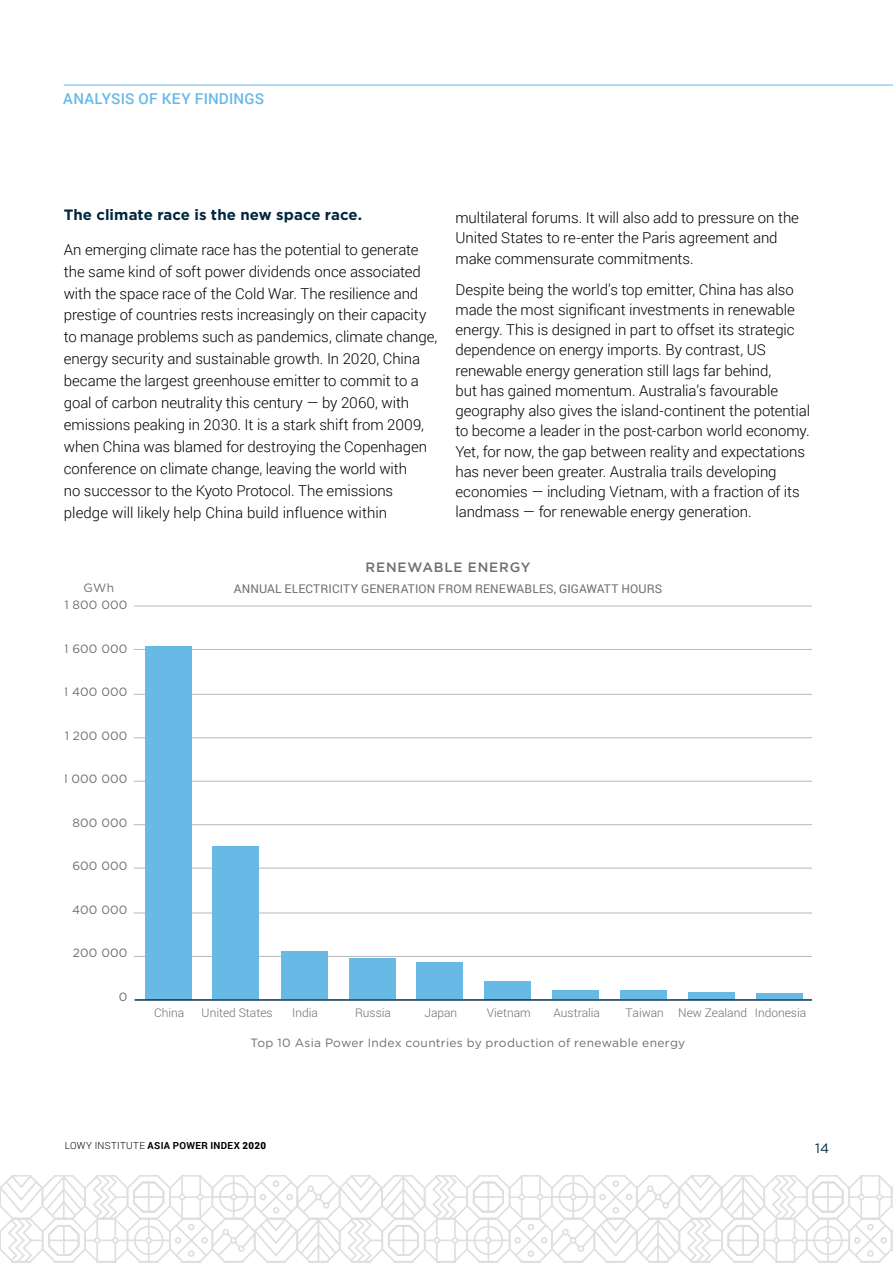
<style>
.page{position:relative;width:893px;height:1263px;background:#fff}
.page>*{position:absolute;margin:0;border:0;box-sizing:border-box;transform-origin:0 0}
.Body{font:300 15px/20.2px "Roboto";letter-spacing:-.005em;color:#000}
.Body-2{font:700 15px "Gotham";letter-spacing:.005em;color:#00263d}
.t1{font:500 15px "Roboto";letter-spacing:.015em;color:#63b8e8}
.Body-3{font:500 13.5px "Gotham";letter-spacing:.065em;color:#6d6e71}
.t2{font:13.5px "Gotham";color:#00263d}
.t3{font:12px "Gotham";letter-spacing:.01em;color:#6d6e71}
.t4{font:300 12px "Roboto";color:#6d6e71}
.Body-4{font:12px "Roboto";letter-spacing:.01em;color:#6d6e71}
.t5{font:700 9.75px "Roboto";letter-spacing:.035em;color:#000}
.s1{font-weight:300}
.s2{font-weight:900}
</style>
<div class="page">
<svg style="left:0;top:1175px;width:893px;height:88px"></svg>
<hr style="left:64px;top:85px;width:829px;height:1px;background:#63b8e8">
<hr style="left:134px;top:956px;width:678px;height:1px;background:#b8b9b9">
<hr style="left:134px;top:913px;width:678px;height:1px;background:#b8b9b9">
<hr style="left:134px;top:868px;width:678px;height:1px;background:#b8b9b9">
<hr style="left:134px;top:824px;width:678px;height:1px;background:#b8b9b9">
<hr style="left:134px;top:781px;width:678px;height:1px;background:#b8b9b9">
<hr style="left:134px;top:737px;width:678px;height:1px;background:#b8b9b9">
<hr style="left:134px;top:694px;width:678px;height:1px;background:#b8b9b9">
<hr style="left:134px;top:649px;width:678px;height:1px;background:#b8b9b9">
<hr style="left:134px;top:606px;width:678px;height:1px;background:#b8b9b9">
<div style="left:145px;top:646px;width:47px;height:353px;background:#69b9e7"></div>
<div style="left:212px;top:846px;width:47px;height:153px;background:#69b9e7"></div>
<div style="left:281px;top:951px;width:46px;height:48px;background:#69b9e7"></div>
<div style="left:349px;top:958px;width:47px;height:41px;background:#69b9e7"></div>
<div style="left:416px;top:963px;width:47px;height:36px;background:#69b9e7"></div>
<div style="left:484px;top:981px;width:47px;height:18px;background:#69b9e7"></div>
<div style="left:552px;top:991px;width:47px;height:8px;background:#69b9e7"></div>
<div style="left:620px;top:991px;width:47px;height:8px;background:#69b9e7"></div>
<div style="left:688px;top:992px;width:47px;height:7px;background:#69b9e7"></div>
<div style="left:756px;top:993px;width:47px;height:6px;background:#69b9e7"></div>
<hr style="left:135px;top:999px;width:677px;height:2px;background:#06324a">
<p class="t1" style="left:63px;top:88px;width:202px">ANALYSIS OF KEY FI NDI NGS</p>
<p class="Body-2" style="left:64px;top:206px;width:300px">The climate race is the new space race.</p>
<p class="Body" style="left:64px;top:238px;width:375px;line-height:21.9px">An emerging climate race has the potential to generate the same kind of soft power dividends once associated with the space race of the Cold War. The resilience and prestige of countries rests increasingly on their capacity to manage problems such as pandemics, climate change, energy security and sustainable growth. In 2020, China became the largest greenhouse emitter to commit to a goal of carbon neutrality this century — by 2060, with emissions peaking in 2030. It is a stark shift from 2009, when China was blamed for destroying the Copenhagen conference on climate change, leaving the world with<br>no successor to the Kyoto Protocol. The emissions pledge will likely help China build influence within</p>
<p class="Body" style="left:455px;top:207px;width:345px">multilateral forums. It will also add to pressure on the<br>United States to re-enter the Paris agreement and make commensurate commitments.</p>
<p class="Body" style="left:455px;top:279px;width:356px">Despite being the world’s top emitter, China has also made the most significant investments in renewable energy. This is designed in part to offset its strategic dependence on energy imports. By contrast, US renewable energy generation still lags far behind,<br>but has gained momentum. Australia’s favourable geography also gives the island-continent the potential to become a leader in the post-carbon world economy.<br>Yet, for now, the gap between reality and expectations has never been greater. Australia trails developing economies — including Vietnam, with a fraction of its landmass — for renewable energy generation.</p>
<p class="t3" style="left:84px;top:581px;width:32px">GWh</p>
<p class="t3" style="left:64px;top:598px;width:64px">1 800 000</p>
<p class="t3" style="left:64px;top:642px;width:65px">1 600 000</p>
<p class="t3" style="left:64px;top:685px;width:65px">1 400 000</p>
<p class="t3" style="left:65px;top:729px;width:64px">1 200 000</p>
<p class="t3" style="left:63px;top:772px;width:65px">1 000 000</p>
<p class="t3" style="left:73px;top:816px;width:56px">800 000</p>
<p class="t3" style="left:72px;top:859px;width:56px">600 000</p>
<p class="t3" style="left:72px;top:903px;width:57px">400 000</p>
<p class="t3" style="left:73px;top:946px;width:56px">200 000</p>
<p class="t3" style="left:119px;top:990px;width:10px">0</p>
<p class="Body-3" style="left:366px;top:559px;width:166px">RENEWABLE ENERGY</p>
<p class="Body-4" style="left:234px;top:580px;width:430px">ANNUAL ELECTRICITY GENERATION FROM RENEWABLES, GIGAWATT HOURS</p>
<p class="t4" style="left:154px;top:1004px;width:32px">China</p>
<p class="t4" style="left:202px;top:1004px;width:73px">United States</p>
<p class="t4" style="left:292px;top:1004px;width:27px">India</p>
<p class="t4" style="left:355px;top:1004px;width:37px">Russia</p>
<p class="t4" style="left:424px;top:1004px;width:34px">Japan</p>
<p class="t4" style="left:487px;top:1004px;width:45px">Vietnam</p>
<p class="t4" style="left:553px;top:1004px;width:48px">Australia</p>
<p class="t4" style="left:625px;top:1004px;width:182px">Taiwan New Zealand Indonesia</p>
<p class="t3" style="left:250px;top:1036px;width:436px">Top 10 Asia Power Index countries by production of renewable energy</p>
<p class="t5" style="left:65px;top:1138px;width:203px"><span class="s1">LOWY INSTITUTE</span> ASIA POWER INDEX <span class="s2">2020</span></p>
<p class="t2" style="left:815px;top:1141px;width:15px">14</p>
</div>
